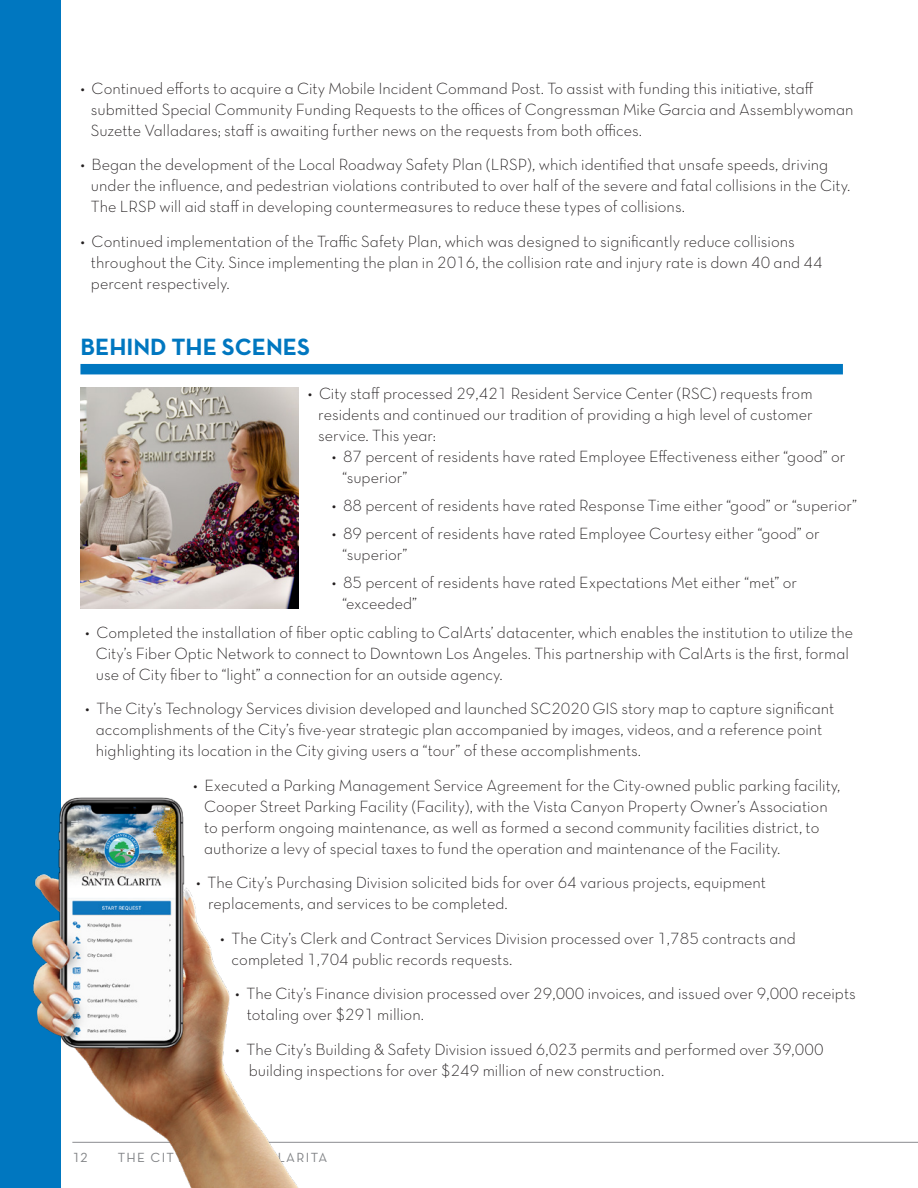
<style>
.page{position:relative;width:918px;height:1188px;background:#fff}
.page>*{position:absolute;margin:0;border:0;box-sizing:border-box;transform-origin:0 0}
.t1{font:24px "Neutra Text TF Bold Alt";color:#0077c0}
.Body_Text{font:16.5px/21px "Neutra Text TF Light Alt";color:#231f20}
.t2{font:13.5px "Neutra Text TF Book Alt";letter-spacing:.1em;color:#808285}
</style>
<div class="page">
<div style="left:0;top:0;width:60px;height:1188px;background:#0077c0"></div>
<hr style="left:72px;top:1142px;width:846px;height:1px;background:#8a8c8f">
<img style="left:80px;top:388px;width:219px;height:220px">
<div style="left:80px;top:364px;width:763px;height:10px;background:#0077c0"></div>
<img style="left:32px;top:766px;width:290px;height:422px">
<p class="Body_Text" style="left:91px;top:77px;width:764px;text-indent:-10px">• Continued efforts to acquire a City Mobile Incident Command Post. To assist with funding this initiative, staff submitted Special Community Funding Requests to the offices of Congressman Mike Garcia and Assemblywoman<br>Suzette Valladares; staff is awaiting further news on the requests from both offices.</p>
<p class="Body_Text" style="left:91px;top:154px;width:761px;text-indent:-10px">• Began the development of the Local Roadway Safety Plan (LRSP), which identified that unsafe speeds, driving under the influence, and pedestrian violations contributed to over half of the severe and fatal collisions in the City.<br>The LRSP will aid staff in developing countermeasures to reduce these types of collisions.</p>
<p class="Body_Text" style="left:91px;top:230px;width:733px;text-indent:-10px">• Continued implementation of the Traffic Safety Plan, which was designed to significantly reduce collisions throughout the City. Since implementing the plan in 2016, the collision rate and injury rate is down 40 and 44 percent respectively.</p>
<p class="t1" style="left:80px;top:331px;width:231px">BEHIND THE SCENES</p>
<p class="Body_Text" style="left:318px;top:383px;width:496px;text-align:justify;text-indent:-10px">• City staff processed 29,421 Resident Service Center (RSC) requests from residents and continued our tradition of providing a high level of customer service. This year:</p>
<p class="Body_Text" style="left:342px;top:446px;width:505px;text-indent:-10px">• 87 percent of residents have rated Employee Effectiveness either “good” or “superior”</p>
<p class="Body_Text" style="left:332px;top:495px;width:527px">• 88 percent of residents have rated Response Time either “good” or “superior”</p>
<p class="Body_Text" style="left:342px;top:522px;width:479px;text-indent:-10px">• 89 percent of residents have rated Employee Courtesy either “good” or “superior”</p>
<p class="Body_Text" style="left:342px;top:571px;width:456px;text-indent:-10px">• 85 percent of residents have rated Expectations Met either “met” or “exceeded”</p>
<p class="Body_Text" style="left:96px;top:621px;width:759px;text-indent:-10px">• Completed the installation of fiber optic cabling to CalArts’ datacenter, which enables the institution to utilize the<br>City’s Fiber Optic Network to connect to Downtown Los Angeles. This partnership with CalArts is the first, formal use of City fiber to “light” a connection for an outside agency.</p>
<p class="Body_Text" style="left:96px;top:698px;width:740px;text-indent:-10px">• The City’s Technology Services division developed and launched SC2020 GIS story map to capture significant accomplishments of the City’s five-year strategic plan accompanied by images, videos, and a reference point highlighting its location in the City giving users a “tour” of these accomplishments.</p>
<p class="Body_Text" style="left:204px;top:774px;width:638px;text-indent:-11px">• Executed a Parking Management Service Agreement for the City-owned public parking facility, Cooper Street Parking Facility (Facility), with the Vista Canyon Property Owner’s Association to perform ongoing maintenance, as well as formed a second community facilities district, to authorize a levy of special taxes to fund the operation and maintenance of the Facility.</p>
<p class="Body_Text" style="left:208px;top:872px;width:559px;text-indent:-12px">• The City’s Purchasing Division solicited bids for over 64 various projects, equipment replacements, and services to be completed.</p>
<p class="Body_Text" style="left:232px;top:927px;width:566px;text-indent:-11px">• The City’s Clerk and Contract Services Division processed over 1,785 contracts and completed 1,704 public records requests.</p>
<p class="Body_Text" style="left:247px;top:983px;width:611px;text-indent:-11px">• The City’s Finance division processed over 29,000 invoices, and issued over 9,000 receipts totaling over $291 million.</p>
<p class="Body_Text" style="left:249px;top:1038px;width:576px;text-indent:-14px">• The City’s Building &amp; Safety Division issued 6,023 permits and performed over 39,000 building inspections for over $249 million of new construction.</p>
<p class="t2" style="left:72px;top:1149px;width:17px">12</p>
<p class="t2" style="left:118px;top:1149px;width:211px">THE CITY OF SANTA CLARITA</p>
</div>
